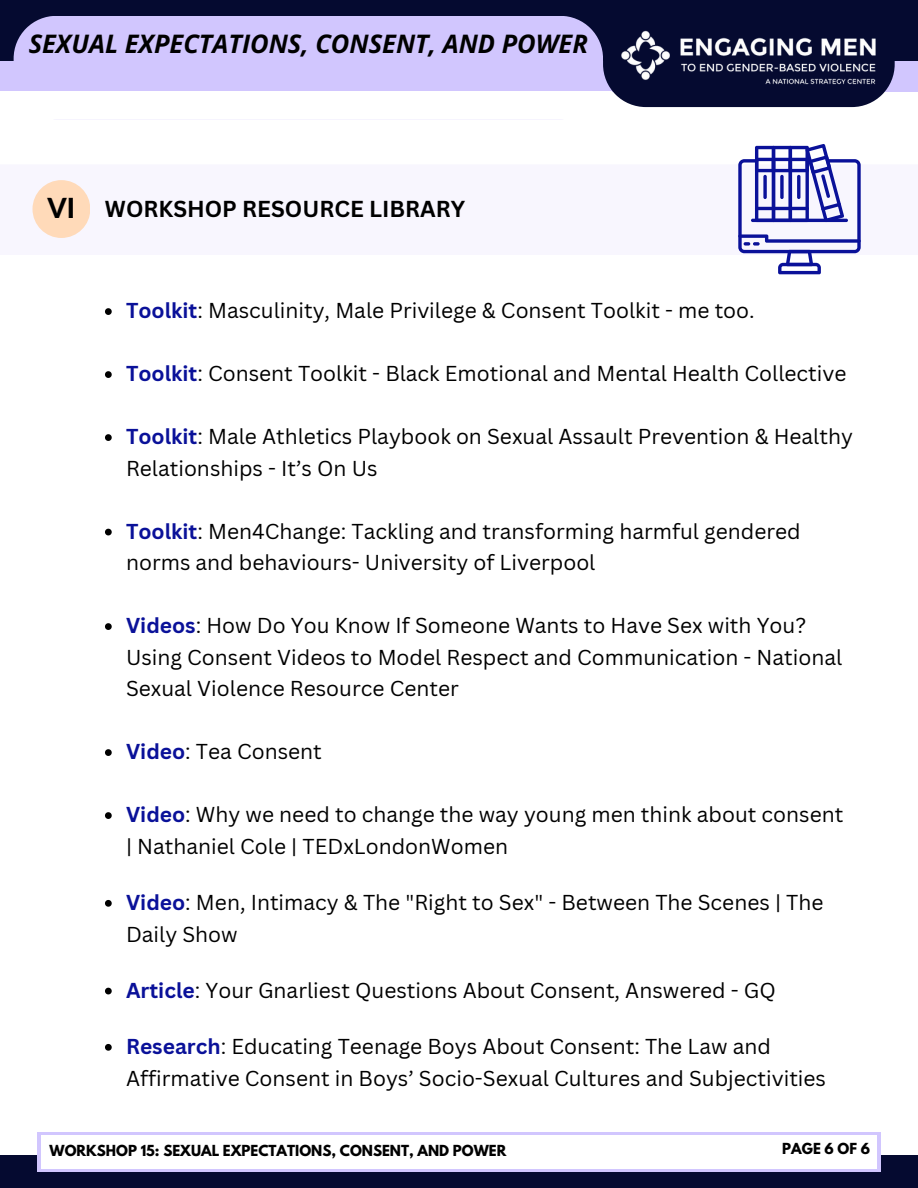
<style>
.page{position:relative;width:918px;height:1188px;background:#fff}
.page>*{position:absolute;margin:0;border:0;box-sizing:border-box;transform-origin:0 0}
.t1{font:800 27.45px "Lato";color:#000}
.t2{font:italic 700 25.5px "Open Sans";color:#000}
.t3{font:700 22.5px "Canva Sans";color:#000}
.t4{font:21px/31.5px "Canva Sans";color:#000}
.t5{font:700 13.5px "League Spartan";color:#000}
.s1{font-weight:700;color:#0a1199}
</style>
<div class="page">
<div style="left:0;top:0;width:918px;height:61px;background:#050a30"></div>
<div style="left:0;top:61px;width:918px;height:31px;background:#d1c6fe"></div>
<svg style="left:603px;top:61px;width:291px;height:46px"></svg>
<div style="left:0;top:1156px;width:918px;height:32px;background:#050a30"></div>
<div style="left:37px;top:1132px;width:844px;height:40px;background:#d1c6fe"></div>
<div style="left:41px;top:1135px;width:836px;height:34px;background:#fff"></div>
<img style="left:621px;top:30px;width:256px;height:56px">
<div style="left:0;top:164px;width:918px;height:91px;background:#f8f6fe"></div>
<div style="left:33px;top:180px;width:57px;height:58px;background:#ffdab9;border-radius:50%"></div>
<svg style="left:738px;top:144px;width:123px;height:130px"></svg>
<div style="left:14px;top:16px;width:589px;height:76px;background:#d1c6fe"></div>
<div style="left:0;top:92px;width:612px;height:27px;background:#fff"></div>
<svg style="left:105px;top:308px;width:7px;height:7px"></svg>
<svg style="left:105px;top:371px;width:7px;height:7px"></svg>
<svg style="left:105px;top:434px;width:7px;height:7px"></svg>
<svg style="left:105px;top:529px;width:7px;height:6px"></svg>
<svg style="left:105px;top:623px;width:7px;height:7px"></svg>
<svg style="left:105px;top:749px;width:7px;height:7px"></svg>
<svg style="left:105px;top:812px;width:7px;height:7px"></svg>
<svg style="left:105px;top:900px;width:7px;height:7px"></svg>
<svg style="left:105px;top:988px;width:7px;height:6px"></svg>
<svg style="left:105px;top:1044px;width:7px;height:7px"></svg>
<p class="t2" style="left:29px;top:26px;width:561px">SEXUAL EXPECTATIONS, CONSENT, AND POWER</p>
<p class="t1" style="left:48px;top:191px;width:29px">VI</p>
<h1 class="t3" style="left:105px;top:193px;width:362px">WORKSHOP RESOURCE LIBRARY</h1>
<p class="t4" style="left:126px;top:294px;width:630px"><span class="s1">Toolkit</span>: Masculinity, Male Privilege &amp; Consent Toolkit - me too.</p>
<p class="t4" style="left:126px;top:357px;width:722px"><span class="s1">Toolkit</span>: Consent Toolkit - Black Emotional and Mental Health Collective</p>
<p class="t4" style="left:126px;top:420px;width:728px"><span class="s1">Toolkit</span>: Male Athletics Playbook on Sexual Assault Prevention &amp; Healthy<br>Relationships - It’s On Us</p>
<p class="t4" style="left:126px;top:515px;width:676px"><span class="s1">Toolkit</span>: Men4Change: Tackling and transforming harmful gendered norms and behaviours- University of Liverpool</p>
<p class="t4" style="left:126px;top:609px;width:718px"><span class="s1">Videos</span>: How Do You Know If Someone Wants to Have Sex with You?<br>Using Consent Videos to Model Respect and Communication - National<br>Sexual Violence Resource Center</p>
<p class="t4" style="left:126px;top:735px;width:197px"><span class="s1">Video</span>: Tea Consent</p>
<p class="t4" style="left:126px;top:798px;width:719px"><span class="s1">Video</span>: Why we need to change the way young men think about consent | Nathaniel Cole | TEDxLondonWomen</p>
<p class="t4" style="left:126px;top:886px;width:699px"><span class="s1">Video</span>: Men, Intimacy &amp; The "Right to Sex" - Between The Scenes | The<br>Daily Show</p>
<p class="t4" style="left:126px;top:974px;width:651px"><span class="s1">Article</span>: Your Gnarliest Questions About Consent, Answered - GQ</p>
<p class="t4" style="left:126px;top:1030px;width:702px"><span class="s1">Research</span>: Educating Teenage Boys About Consent: The Law and<br>Affirmative Consent in Boys’ Socio-Sexual Cultures and Subjectivities</p>
<h2 class="t5" style="left:50px;top:1144px;width:458px">WORKSHOP 15: SEXUAL EXPECTATIONS, CONSENT, AND POWER</h2>
<h1 class="t5" style="left:782px;top:1142px;width:89px">PAGE 6 OF 6</h1>
</div>
